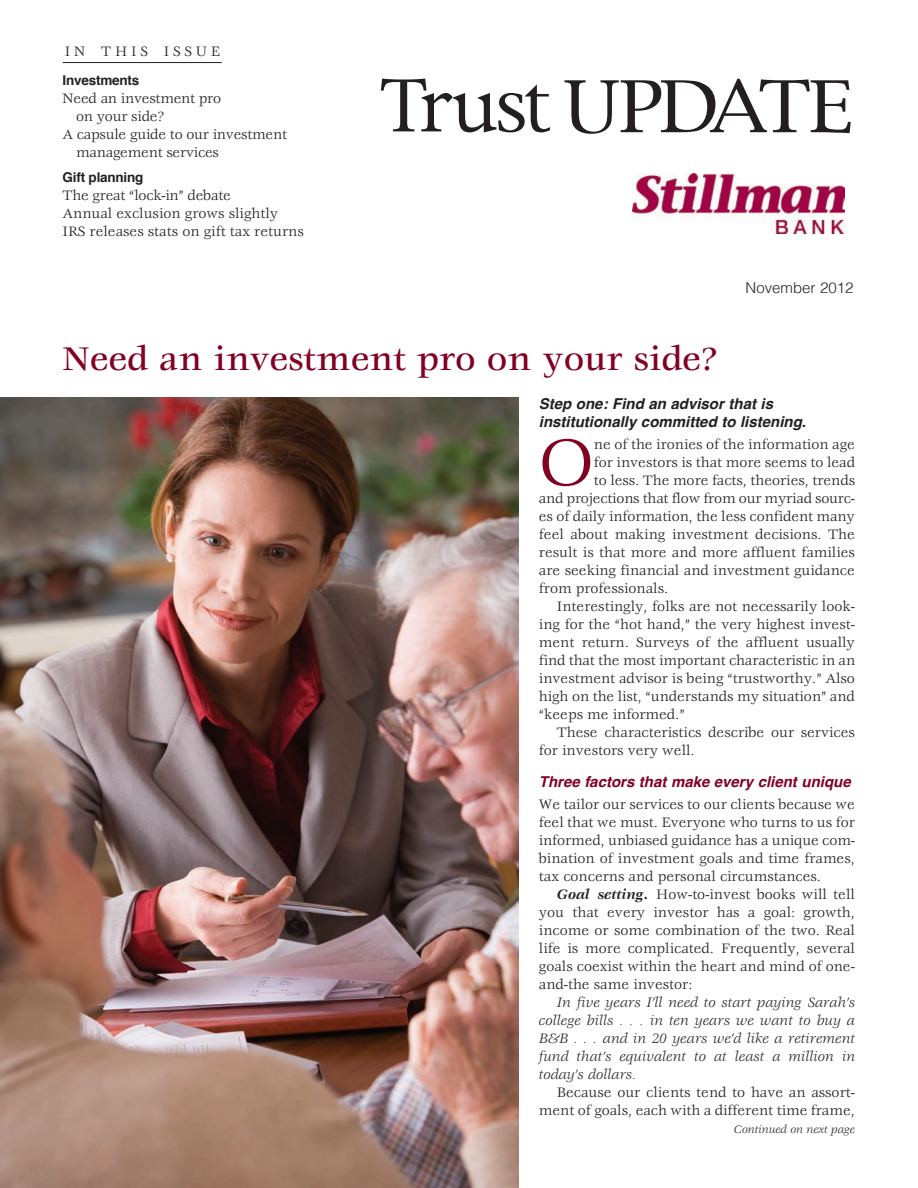
<style>
.page{position:relative;width:918px;height:1188px;background:#fff}
.page>*{position:absolute;margin:0;border:0;box-sizing:border-box;transform-origin:0 0}
.Body_no_indent{font:72.45px "Veljovic";color:#820123}
.Headline{font:500 36px "Veljovic";color:#820123}
.Body_no_indent-2{font:15px/18px "Veljovic";color:#231f20}
.Body{font:15px/18px "Veljovic";color:#231f20;text-align:justify}
.Body-2{font:italic 15px/18px "Veljovic";letter-spacing:.01em;color:#231f20;text-align:justify}
.Subhead1{font:italic 700 15px/18px "Helvetica";color:#231f20}
.Color_subhead{font:italic 700 15px "Helvetica";color:#820123}
.t1{font:300 15px "Helvetica";color:#231f20}
.Body-3{font:15px "Veljovic";letter-spacing:.255em;color:#231f20}
.Body_no_indent-3{font:700 13.5px "Helvetica";letter-spacing:-.015em;color:#231f20}
.Body_no_indent-4{font:italic 12px "Veljovic";letter-spacing:.005em;color:#231f20}
.s1{font-weight:700;font-style:italic}
</style>
<div class="page">
<svg style="left:381px;top:79px;width:169px;height:53px"></svg>
<svg style="left:565px;top:79px;width:286px;height:55px"></svg>
<img style="left:632px;top:174px;width:212px;height:59px">
<hr style="left:63px;top:62px;width:159px;height:1px;background:#231f20">
<img style="left:0;top:397px;width:519px;height:791px">
<p class="Body-3" style="left:65px;top:43px;width:157px">IN THIS ISSUE</p>
<p class="Body_no_indent-3" style="left:63px;top:70px;width:78px">Investments</p>
<p class="Body_no_indent-2" style="left:76px;top:90px;width:147px;text-indent:-14px">Need an investment pro on your side?</p>
<p class="Body_no_indent-2" style="left:76px;top:126px;width:212px;text-indent:-14px">A capsule guide to our investment management services</p>
<p class="Body_no_indent-3" style="left:63px;top:166px;width:82px">Gift planning</p>
<p class="Body_no_indent-2" style="left:63px;top:187px;width:243px">The great “lock-in” debate<br>Annual exclusion grows slightly<br>IRS releases stats on gift tax returns</p>
<p class="t1" style="left:746px;top:278px;width:109px">November 2012</p>
<p class="Headline" style="left:63px;top:339px;width:656px">Need an investment pro on your side?</p>
<p class="Subhead1" style="left:539px;top:394px;width:269px">Step one: Find an advisor that is institutionally committed to listening.</p>
<p class="Body_no_indent" style="left:539px;top:423px;width:57px">O</p>
<p class="Body_no_indent-2" style="left:594px;top:436px;width:263px">ne of the ironies of the information age</p>
<p class="Body_no_indent-2" style="left:594px;top:454px;width:263px">for investors is that more seems to lead</p>
<p class="Body_no_indent-2" style="left:594px;top:472px;width:263px">to less. The more facts, theories, trends</p>
<p class="Body_no_indent-2" style="left:539px;top:490px;width:318px">and projections that flow from our myriad sourc-</p>
<p class="Body_no_indent-2" style="left:539px;top:508px;width:318px">es of daily information, the less confident many</p>
<p class="Body_no_indent-2" style="left:539px;top:526px;width:318px">feel about making investment decisions. The</p>
<p class="Body_no_indent-2" style="left:539px;top:544px;width:318px">result is that more and more affluent families</p>
<p class="Body_no_indent-2" style="left:539px;top:562px;width:318px">are seeking financial and investment guidance</p>
<p class="Body_no_indent-2" style="left:539px;top:580px;width:131px">from professionals.</p>
<p class="Body" style="left:539px;top:598px;width:318px;text-indent:18px">Interestingly, folks are not necessarily look&shy;ing for the “hot hand,” the very highest invest&shy;ment return. Surveys of the affluent usually find that the most important characteristic in an investment advisor is being “trustworthy.” Also high on the list, “understands my situation” and “keeps me informed.”</p>
<p class="Body" style="left:539px;top:724px;width:318px;text-indent:18px">These characteristics describe our services for investors very well.</p>
<p class="Color_subhead" style="left:539px;top:769px;width:313px">Three factors that make every client unique</p>
<p class="Body_no_indent-2" style="left:539px;top:796px;width:318px;text-align:justify">We tailor our services to our clients because we feel that we must. Everyone who turns to us for informed, unbiased guidance has a unique com&shy;bination of investment goals and time frames, tax concerns and personal circumstances.</p>
<p class="Body" style="left:539px;top:886px;width:318px;text-indent:18px"><span class="s1">Goal setting.</span> How-to-invest books will tell you that every investor has a goal: growth, income or some combination of the two. Real life is more complicated. Frequently, several goals coexist within the heart and mind of one&shy;and-the same investor:</p>
<p class="Body-2" style="left:539px;top:994px;width:318px;text-indent:18px">In five years I’ll need to start paying Sarah’s college bills . . . in ten years we want to buy a B&amp;B . . . and in 20 years we’d like a retirement fund that’s equivalent to at least a million in today’s dollars.</p>
<p class="Body" style="left:539px;top:1084px;width:318px;text-align:right">Because our clients tend to have an assort&shy;ment of goals, each with a different time frame,</p>
<p class="Body_no_indent-4" style="left:734px;top:1123px;width:123px">Continued on next page</p>
</div>
